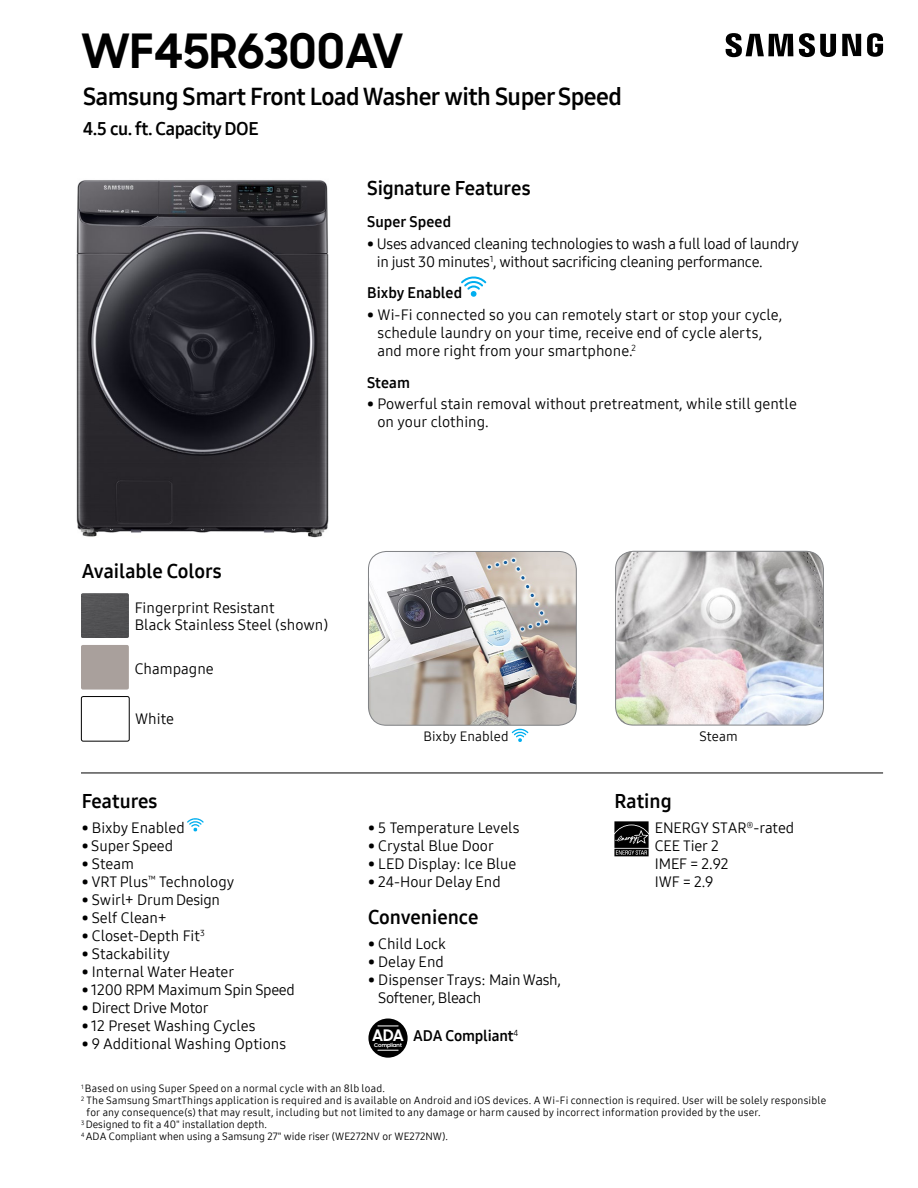
<style>
.page{position:relative;width:918px;height:1188px;background:#fff}
.page>*{position:absolute;margin:0;border:0;box-sizing:border-box;transform-origin:0 0}
.t1{font:700 48px "Samsung Sharp Sans";color:#000}
.t2{font:24px "Samsung One 700";letter-spacing:-.02em;color:#000}
.t3{font:19.5px "Samsung One 700";color:#000}
.t4{font:18px "Samsung One 700";letter-spacing:-.02em;color:#000}
.t5{font:700 16.2px "Samsung Sharp Sans";color:#fff}
.Feature_BCopy{font:15px/18px "Samsung One 400";color:#000}
.Feature_BCopy-2{font:15px/18px "Samsung One 400";letter-spacing:-.02em;color:#000}
.Copy_Bullets{font:15px "Samsung One 700";color:#000}
.t6{font:13.5px "Samsung One 400";letter-spacing:.005em;color:#000}
.Feature_BCopy-3{font:10.5px/12px "Samsung One 400";letter-spacing:.015em;color:#000}
.Copy_Bullets-2{font:8.7px "Samsung One 400";color:#000}
.t7{font:700 5.25px "Samsung Sharp Sans";color:#fff}
</style>
<div class="page">
<svg style="left:726px;top:33px;width:157px;height:24px"></svg>
<hr style="left:81px;top:773px;width:802px;height:1px;background:#000">
<img style="left:76px;top:180px;width:253px;height:358px">
<svg style="left:614px;top:821px;width:35px;height:35px"></svg>
<div style="left:368px;top:1019px;width:40px;height:39px;background:#000;border-radius:50%"></div>
<svg style="left:378px;top:1026px;width:20px;height:1px"></svg>
<svg style="left:378px;top:1050px;width:20px;height:1px"></svg>
<div style="left:81px;top:696px;width:49px;height:46px;border:1px solid #000;border-radius:2px"></div>
<div style="left:81px;top:593px;width:48px;height:45px;background:#525254"></div>
<img style="left:368px;top:551px;width:208px;height:174px">
<div style="left:368px;top:551px;width:209px;height:175px;border:1px solid #808285;border-radius:18px"></div>
<svg style="left:187px;top:818px;width:17px;height:14px"></svg>
<svg style="left:461px;top:276px;width:25px;height:21px"></svg>
<div style="left:81px;top:645px;width:48px;height:45px;background:#a9a09c;border-radius:2px"></div>
<img style="left:616px;top:551px;width:207px;height:174px">
<div style="left:615px;top:551px;width:209px;height:174px;border:1px solid #808285;border-radius:18px"></div>
<svg style="left:512px;top:728px;width:16px;height:14px"></svg>
<p class="t1" style="left:81px;top:15px;width:324px">WF45R6300AV</p>
<p class="t2" style="left:83px;top:80px;width:540px">Samsung Smart Front Load Washer with Super Speed</p>
<p class="t4" style="left:83px;top:116px;width:177px">4.5 cu. ft. Capacity DOE</p>
<p class="t3" style="left:367px;top:176px;width:165px">Signature Features</p>
<p class="Copy_Bullets" style="left:367px;top:212px;width:86px">Super Speed</p>
<p class="Feature_BCopy-2" style="left:377px;top:234px;width:424px;text-indent:-10px">• Uses advanced cleaning technologies to wash a full load of laundry in just 30 minutes<sup>1</sup>, without sacrificing cleaning performance.</p>
<p class="Copy_Bullets" style="left:367px;top:283px;width:97px">Bixby Enabled</p>
<p class="Feature_BCopy" style="left:377px;top:306px;width:406px;text-indent:-10px">• Wi-Fi connected so you can remotely start or stop your cycle, schedule laundry on your time, receive end of cycle alerts, and more right from your smartphone.<sup>2</sup></p>
<p class="Copy_Bullets" style="left:367px;top:372px;width:44px">Steam</p>
<p class="Feature_BCopy" style="left:377px;top:395px;width:421px;text-indent:-10px">• Powerful stain removal without pretreatment, while still gentle on your clothing.</p>
<p class="t3" style="left:82px;top:558px;width:142px">Available Colors</p>
<p class="Feature_BCopy" style="left:135px;top:600px;width:195px;line-height:16.5px">Fingerprint Resistant<br>Black Stainless Steel (shown)</p>
<p class="Feature_BCopy" style="left:135px;top:659px;width:80px">Champagne</p>
<p class="Feature_BCopy" style="left:135px;top:709px;width:40px">White</p>
<p class="t3" style="left:82px;top:788px;width:77px">Features</p>
<p class="Feature_BCopy" style="left:82px;top:818px;width:105px">• Bixby Enabled</p>
<p class="Feature_BCopy" style="left:82px;top:836px;width:93px">• Super Speed</p>
<p class="Feature_BCopy" style="left:82px;top:854px;width:54px">• Steam</p>
<p class="Feature_BCopy" style="left:82px;top:872px;width:154px">• VRT Plus<sup>™</sup> Technology</p>
<p class="Feature_BCopy" style="left:82px;top:890px;width:140px">• Swirl+ DrumDesign</p>
<p class="Feature_BCopy" style="left:82px;top:908px;width:86px">• Self Clean+</p>
<p class="Feature_BCopy" style="left:82px;top:926px;width:125px">• Closet-Depth Fit<sup>3</sup></p>
<p class="Feature_BCopy" style="left:82px;top:944px;width:90px">• Stackability</p>
<p class="Feature_BCopy" style="left:82px;top:962px;width:154px">• Internal Water Heater</p>
<p class="Feature_BCopy-2" style="left:82px;top:980px;width:215px">• 1200 RPM Maximum Spin Speed</p>
<p class="Feature_BCopy-2" style="left:82px;top:998px;width:128px">• Direct Drive Motor</p>
<p class="Feature_BCopy" style="left:82px;top:1016px;width:175px">• 12 Preset Washing Cycles</p>
<p class="Feature_BCopy" style="left:82px;top:1034px;width:206px">• 9 Additional Washing Options</p>
<p class="t6" style="left:423px;top:727px;width:87px">Bixby Enabled</p>
<p class="t6" style="left:699px;top:727px;width:40px">Steam</p>
<p class="Feature_BCopy" style="left:368px;top:818px;width:153px">• 5 Temperature Levels</p>
<p class="Feature_BCopy" style="left:368px;top:836px;width:127px">• Crystal Blue Door</p>
<p class="Feature_BCopy" style="left:368px;top:854px;width:150px">• LED Display: Ice Blue</p>
<p class="Feature_BCopy" style="left:368px;top:872px;width:134px">• 24-Hour Delay End</p>
<p class="t3" style="left:368px;top:904px;width:112px">Convenience</p>
<p class="Feature_BCopy" style="left:368px;top:934px;width:79px">• Child Lock</p>
<p class="Feature_BCopy" style="left:368px;top:952px;width:77px">• Delay End</p>
<p class="Feature_BCopy-2" style="left:378px;top:970px;width:184px;text-indent:-10px">• Dispenser Trays: Main Wash,<br>Softener, Bleach</p>
<p class="Copy_Bullets" style="left:413px;top:1026px;width:102px">ADA Compliant</p>
<p class="t5" style="left:372px;top:1023px;width:33px">ADA</p>
<p class="Copy_Bullets-2" style="left:513px;top:1027px;width:6px">4</p>
<p class="t7" style="left:374px;top:1041px;width:29px">Compliant</p>
<p class="t3" style="left:614px;top:788px;width:59px">Rating</p>
<p class="Feature_BCopy" style="left:655px;top:818px;width:141px">ENERGY STAR<sup>®</sup>-rated</p>
<p class="Feature_BCopy" style="left:655px;top:836px;width:66px">CEE Tier 2</p>
<p class="Feature_BCopy" style="left:655px;top:854px;width:75px">IMEF = 2.92</p>
<p class="Feature_BCopy" style="left:655px;top:872px;width:60px">IWF = 2.9</p>
<p class="Feature_BCopy-3" style="left:81px;top:1082px;width:306px"><sup>1</sup> Based on using Super Speed on a normal cycle with an 8lb load.</p>
<p class="Feature_BCopy-3" style="left:87px;top:1094px;width:741px;text-indent:-6px"><sup>2</sup> The Samsung SmartThings application is required and is available on Android and iOS devices. A Wi-Fi connection is required. User will be solely responsible for any consequence(s) that may result, including but not limited to any damage or harm caused by incorrect information provided by the user.</p>
<p class="Feature_BCopy-3" style="left:81px;top:1118px;width:187px"><sup>3</sup> Designed to fit a 40" installation depth.</p>
<p class="Feature_BCopy-3" style="left:81px;top:1130px;width:368px"><sup>4</sup> ADA Compliant when using a Samsung 27" wide riser (WE272NV or WE272NW).</p>
</div>
